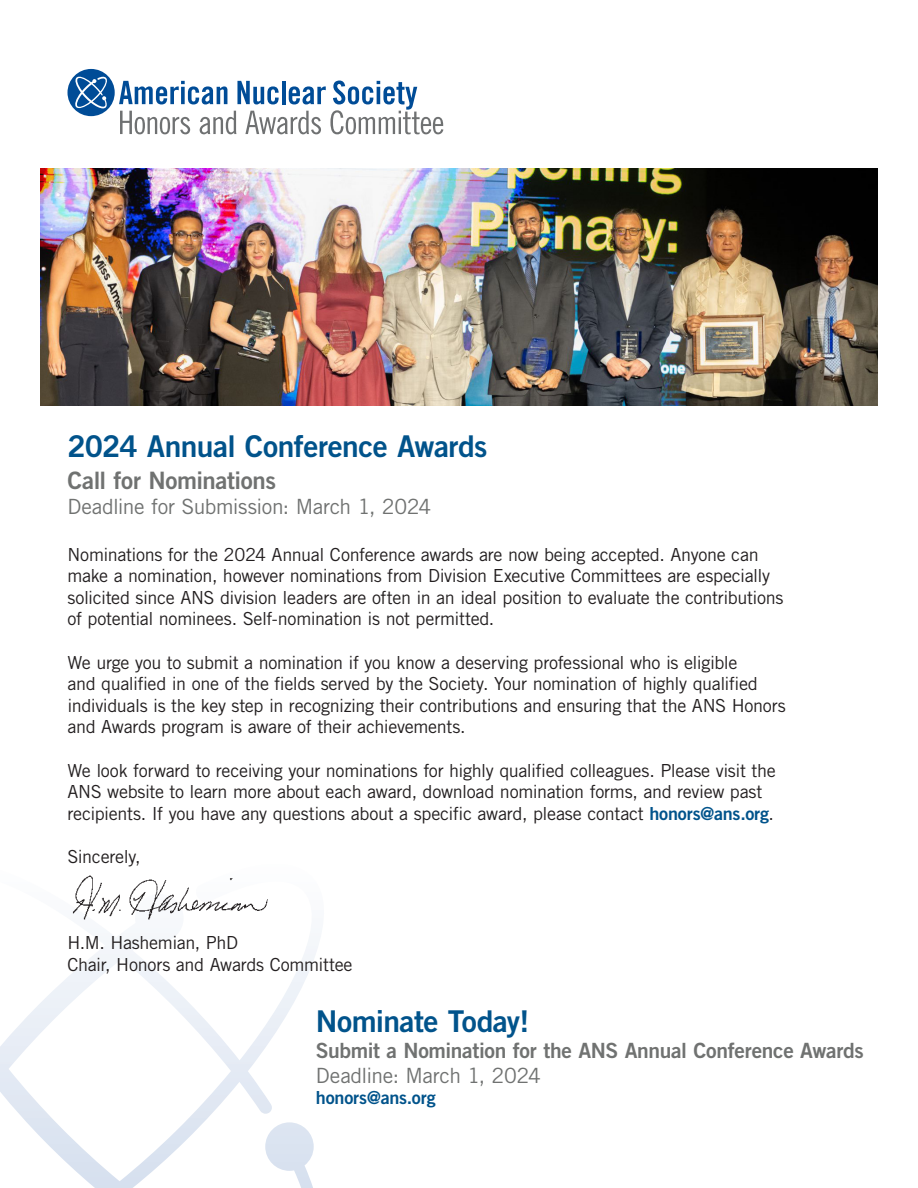
<style>
.page{position:relative;width:918px;height:1188px;background:#fff}
.page>*{position:absolute;margin:0;border:0;box-sizing:border-box;transform-origin:0 0}
.t1{font:30px "Trade Gothic LT Std Bd 2";letter-spacing:-.015em;color:#01538b}
.t2{font:24px "Trade Gothic LT Std Bd 2";letter-spacing:-.015em;color:#707271}
.t3{font:21px "Trade Gothic LT Std";letter-spacing:-.02em;color:#707271}
.t4{font:21px "Trade Gothic LT Std Bd 2";letter-spacing:-.015em;color:#707271}
.t5{font:18px/21.6px "Trade Gothic LT Std";letter-spacing:-.02em;color:#231f20}
.t6{font:18px "Trade Gothic LT Std Bd 2";letter-spacing:-.01em;color:#01538b}
.s1{font-family:"Trade Gothic LT Std Bd 2";color:#01538b}
</style>
<div class="page">
<svg style="left:0;top:936px;width:321px;height:252px"></svg>
<img style="left:72px;top:875px;width:196px;height:45px">
<svg style="left:68px;top:69px;width:375px;height:65px"></svg>
<img style="left:40px;top:168px;width:838px;height:237px">
<p class="t1" style="left:68px;top:427px;width:422px">2024 Annual Conference Awards</p>
<p class="t2" style="left:68px;top:466px;width:210px">Call for Nominations</p>
<p class="t3" style="left:68px;top:494px;width:365px">Deadline for Submission: March 1, 2024</p>
<p class="t5" style="left:68px;top:543px;width:718px">Nominations for the 2024 Annual Conference awards are now being accepted. Anyone can make a nomination, however nominations from Division Executive Committees are especially solicited since ANS division leaders are often in an ideal position to evaluate the contributions of potential nominees. Self-nomination is not permitted.</p>
<p class="t5" style="left:68px;top:651px;width:720px">We urge you to submit a nomination if you know a deserving professional who is eligible<br>and qualified in one of the fields served by the Society. Your nomination of highly qualified individuals is the key step in recognizing their contributions and ensuring that the ANS Honors and Awards program is aware of their achievements.</p>
<p class="t5" style="left:68px;top:759px;width:710px">We look forward to receiving your nominations for highly qualified colleagues. Please visit the<br>ANS website to learn more about each award, download nomination forms, and review past recipients. If you have any questions about a specific award, please contact <span class="s1">honors@ans.org</span>.</p>
<p class="t5" style="left:68px;top:846px;width:75px">Sincerely,</p>
<p class="t5" style="left:68px;top:932px;width:172px">H.M. Hashemian, PhD</p>
<p class="t5" style="left:68px;top:954px;width:287px">Chair, Honors and Awards Committee</p>
<p class="t1" style="left:316px;top:1003px;width:215px">Nominate Today!</p>
<p class="t4" style="left:316px;top:1037px;width:549px">Submit a Nomination for the ANS Annual Conference Awards</p>
<p class="t3" style="left:316px;top:1063px;width:227px">Deadline: March 1, 2024</p>
<p class="t6" style="left:316px;top:1087px;width:121px">honors@ans.org</p>
</div>
